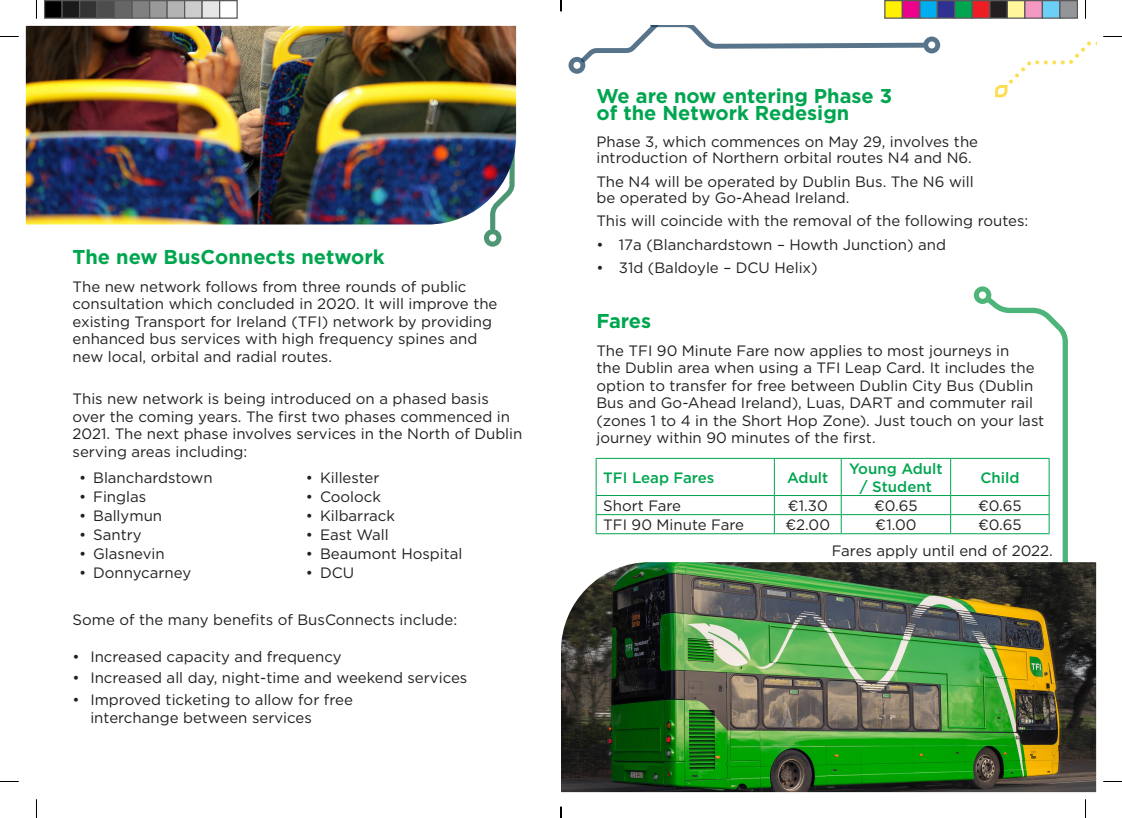
<style>
.page{position:relative;width:1122px;height:818px;background:#fff}
.page>*{position:absolute;margin:0;border:0;box-sizing:border-box;transform-origin:0 0}
.t1{font:700 20px/17.5px "Gotham";color:#00a54f}
.t2{font:15px/17.5px "Gotham";color:#231f20}
.t3{font:500 15px/18px "Gotham";color:#00a54f;text-align:center}
</style>
<div class="page">
<svg style="left:484px;top:224px;width:18px;height:22px"></svg>
<img style="left:26px;top:26px;width:490px;height:198px">
<svg style="left:995px;top:41px;width:101px;height:56px"></svg>
<svg style="left:568px;top:26px;width:372px;height:48px"></svg>
<img style="left:561px;top:562px;width:535px;height:229px">
<hr style="left:596px;top:458px;width:178px;height:1px;background:#00a54f">
<hr style="left:596px;top:458px;width:1px;height:37px;background:#00a54f">
<hr style="left:774px;top:458px;width:67px;height:1px;background:#00a54f">
<hr style="left:774px;top:458px;width:1px;height:37px;background:#00a54f">
<hr style="left:841px;top:458px;width:109px;height:1px;background:#00a54f">
<hr style="left:841px;top:458px;width:1px;height:37px;background:#00a54f">
<hr style="left:950px;top:458px;width:99px;height:1px;background:#00a54f">
<hr style="left:950px;top:458px;width:1px;height:37px;background:#00a54f">
<hr style="left:596px;top:495px;width:178px;height:1px;background:#00a54f">
<hr style="left:774px;top:495px;width:67px;height:1px;background:#00a54f">
<hr style="left:841px;top:495px;width:109px;height:1px;background:#00a54f">
<hr style="left:950px;top:495px;width:99px;height:1px;background:#00a54f">
<hr style="left:596px;top:514px;width:178px;height:1px;background:#00a54f">
<svg style="left:596px;top:496px;width:1px;height:37px"></svg>
<hr style="left:774px;top:514px;width:67px;height:1px;background:#00a54f">
<svg style="left:774px;top:495px;width:1px;height:38px"></svg>
<hr style="left:841px;top:514px;width:109px;height:1px;background:#00a54f">
<svg style="left:841px;top:495px;width:1px;height:38px"></svg>
<hr style="left:950px;top:514px;width:99px;height:1px;background:#00a54f">
<svg style="left:950px;top:495px;width:1px;height:38px"></svg>
<svg style="left:974px;top:286px;width:95px;height:294px"></svg>
<hr style="left:596px;top:533px;width:178px;height:1px;background:#00a54f">
<hr style="left:774px;top:533px;width:67px;height:1px;background:#00a54f">
<hr style="left:841px;top:533px;width:109px;height:1px;background:#00a54f">
<hr style="left:950px;top:533px;width:99px;height:1px;background:#00a54f">
<svg style="left:0;top:36px;width:19px;height:1px"></svg>
<svg style="left:1103px;top:36px;width:19px;height:1px"></svg>
<svg style="left:36px;top:0;width:1px;height:19px"></svg>
<svg style="left:36px;top:799px;width:1px;height:18px"></svg>
<svg style="left:1085px;top:0;width:1px;height:19px"></svg>
<svg style="left:1085px;top:799px;width:1px;height:18px"></svg>
<div style="left:45px;top:1px;width:17px;height:17px;background:#000"></div>
<div style="left:44px;top:0;width:19px;height:19px;border:1px solid #595959"></div>
<div style="left:62px;top:1px;width:18px;height:17px;background:#1a1a1a"></div>
<div style="left:61px;top:0;width:19px;height:19px;border:1px solid #595959"></div>
<div style="left:80px;top:1px;width:17px;height:17px;background:#333"></div>
<div style="left:79px;top:0;width:19px;height:19px;border:1px solid #595959"></div>
<div style="left:97px;top:1px;width:18px;height:17px;background:#4d4d4d"></div>
<div style="left:96px;top:0;width:19px;height:19px;border:1px solid #595959"></div>
<div style="left:115px;top:1px;width:17px;height:17px;background:#666"></div>
<div style="left:114px;top:0;width:19px;height:19px;border:1px solid #595959"></div>
<div style="left:132px;top:1px;width:18px;height:17px;background:#808080"></div>
<div style="left:131px;top:0;width:19px;height:19px;border:1px solid #595959"></div>
<div style="left:150px;top:1px;width:17px;height:17px;background:#999"></div>
<div style="left:149px;top:0;width:19px;height:19px;border:1px solid #595959"></div>
<div style="left:167px;top:1px;width:18px;height:17px;background:#b3b3b3"></div>
<div style="left:166px;top:0;width:19px;height:19px;border:1px solid #595959"></div>
<div style="left:185px;top:1px;width:17px;height:17px;background:#ccc"></div>
<div style="left:184px;top:0;width:19px;height:19px;border:1px solid #595959"></div>
<div style="left:202px;top:1px;width:18px;height:17px;background:#e6e6e6"></div>
<div style="left:201px;top:0;width:19px;height:19px;border:1px solid #595959"></div>
<div style="left:219px;top:0;width:19px;height:19px;border:1px solid #595959"></div>
<div style="left:885px;top:1px;width:17px;height:17px;background:#fff101"></div>
<div style="left:884px;top:0;width:19px;height:19px;border:1px solid #595959"></div>
<div style="left:902px;top:1px;width:18px;height:17px;background:#ed028c"></div>
<div style="left:902px;top:0;width:18px;height:19px;border:1px solid #595959"></div>
<div style="left:920px;top:1px;width:17px;height:17px;background:#00aeef"></div>
<div style="left:919px;top:0;width:19px;height:19px;border:1px solid #595959"></div>
<div style="left:937px;top:1px;width:18px;height:17px;background:#2e3092"></div>
<div style="left:937px;top:0;width:18px;height:19px;border:1px solid #595959"></div>
<div style="left:955px;top:1px;width:17px;height:17px;background:#00a54f"></div>
<div style="left:954px;top:0;width:19px;height:19px;border:1px solid #595959"></div>
<div style="left:972px;top:1px;width:18px;height:17px;background:#ee1d23"></div>
<div style="left:972px;top:0;width:18px;height:19px;border:1px solid #595959"></div>
<div style="left:990px;top:1px;width:17px;height:17px;background:#231f20"></div>
<div style="left:989px;top:0;width:19px;height:19px;border:1px solid #595959"></div>
<div style="left:1007px;top:1px;width:18px;height:17px;background:#fff79a"></div>
<div style="left:1007px;top:0;width:18px;height:19px;border:1px solid #595959"></div>
<div style="left:1025px;top:1px;width:17px;height:17px;background:#f499c2"></div>
<div style="left:1024px;top:0;width:19px;height:19px;border:1px solid #595959"></div>
<div style="left:1042px;top:1px;width:18px;height:17px;background:#6bcff6"></div>
<div style="left:1042px;top:0;width:18px;height:19px;border:1px solid #595959"></div>
<div style="left:1060px;top:1px;width:17px;height:17px;background:#939598"></div>
<div style="left:1059px;top:0;width:19px;height:19px;border:1px solid #595959"></div>
<svg style="left:560px;top:0;width:2px;height:11px"></svg>
<svg style="left:560px;top:806px;width:2px;height:11px"></svg>
<h1 class="t1" style="left:73px;top:247px;width:313px">The new BusConnects network</h1>
<p class="t2" style="left:73px;top:277px;width:426px">The new network follows from three rounds of public consultation which concluded in 2020. It will improve the existing Transport for Ireland (TFI) network by providing enhanced bus services with high frequency spines and new local, orbital and radial routes.</p>
<p class="t2" style="left:73px;top:389px;width:451px">This new network is being introduced on a phased basis over the coming years. The first two phases commenced in 2021. The next phase involves services in the North of Dublin serving areas including:</p>
<p class="t2" style="left:79px;top:468px;width:135px">• Blanchardstown</p>
<p class="t2" style="left:306px;top:468px;width:75px">• Killester</p>
<p class="t2" style="left:79px;top:487px;width:69px">• Finglas</p>
<p class="t2" style="left:306px;top:487px;width:77px">• Coolock</p>
<p class="t2" style="left:79px;top:506px;width:85px">• Ballymun</p>
<p class="t2" style="left:306px;top:506px;width:91px">• Kilbarrack</p>
<p class="t2" style="left:79px;top:525px;width:64px">• Santry</p>
<p class="t2" style="left:306px;top:525px;width:84px">• East Wall</p>
<p class="t2" style="left:79px;top:544px;width:87px">• Glasnevin</p>
<p class="t2" style="left:306px;top:544px;width:158px">• Beaumont Hospital</p>
<p class="t2" style="left:79px;top:563px;width:114px">• Donnycarney</p>
<p class="t2" style="left:306px;top:563px;width:50px">• DCU</p>
<p class="t2" style="left:73px;top:610px;width:386px">Some of the many benefits of BusConnects include:</p>
<p class="t2" style="left:73px;top:646px;width:271px">• Increased capacity and frequency</p>
<p class="t2" style="left:73px;top:668px;width:396px">• Increased all day, night-time and weekend services</p>
<p class="t2" style="left:90px;top:689px;width:264px;line-height:18px;text-indent:-18px">• Improved ticketing to allow for free interchange between services</p>
<h1 class="t1" style="left:596px;top:87px;width:297px">We are now entering Phase 3 of the Network Redesign</h1>
<p class="t2" style="left:596px;top:133px;width:383px;line-height:16.2px">Phase 3, which commences on May 29, involves the introduction of Northern orbital routes N4 and N6.</p>
<p class="t2" style="left:596px;top:173px;width:379px;line-height:16.2px">The N4 will be operated by Dublin Bus. The N6 will be operated by Go-Ahead Ireland.</p>
<p class="t2" style="left:596px;top:212px;width:433px">This will coincide with the removal of the following routes:</p>
<p class="t2" style="left:596px;top:235px;width:351px">• 17a (Blanchardstown – Howth Junction) and</p>
<p class="t2" style="left:596px;top:258px;width:223px">• 31d (Baldoyle – DCU Helix)</p>
<h1 class="t1" style="left:596px;top:311px;width:56px">Fares</h1>
<p class="t2" style="left:596px;top:341px;width:449px">The TFI 90 Minute Fare now applies to most journeys in<br>the Dublin area when using a TFI Leap Card. It includes the option to transfer for free between Dublin City Bus (Dublin Bus and Go-Ahead Ireland), Luas, DART and commuter rail (zones 1 to 4 in the Short Hop Zone). Just touch on your last journey within 90 minutes of the first.</p>
<p class="t3" style="left:603px;top:468px;width:113px">TFI Leap Fares</p>
<p class="t3" style="left:787px;top:468px;width:43px">Adult</p>
<p class="t3" style="left:849px;top:459px;width:95px">Young Adult / Student</p>
<p class="t3" style="left:980px;top:468px;width:41px">Child</p>
<p class="t2" style="left:603px;top:496px;width:79px">Short Fare</p>
<p class="t2" style="left:788px;top:496px;width:42px">€1.30</p>
<p class="t2" style="left:874px;top:496px;width:45px">€0.65</p>
<p class="t2" style="left:978px;top:496px;width:45px">€0.65</p>
<p class="t2" style="left:603px;top:515px;width:142px">TFI 90 Minute Fare</p>
<p class="t2" style="left:785px;top:515px;width:46px">€2.00</p>
<p class="t2" style="left:875px;top:515px;width:43px">€1.00</p>
<p class="t2" style="left:832px;top:511px;width:223px;line-height:25.6px;text-indent:146px">€0.65<br>Fares apply until end of 2022.</p>
</div>
